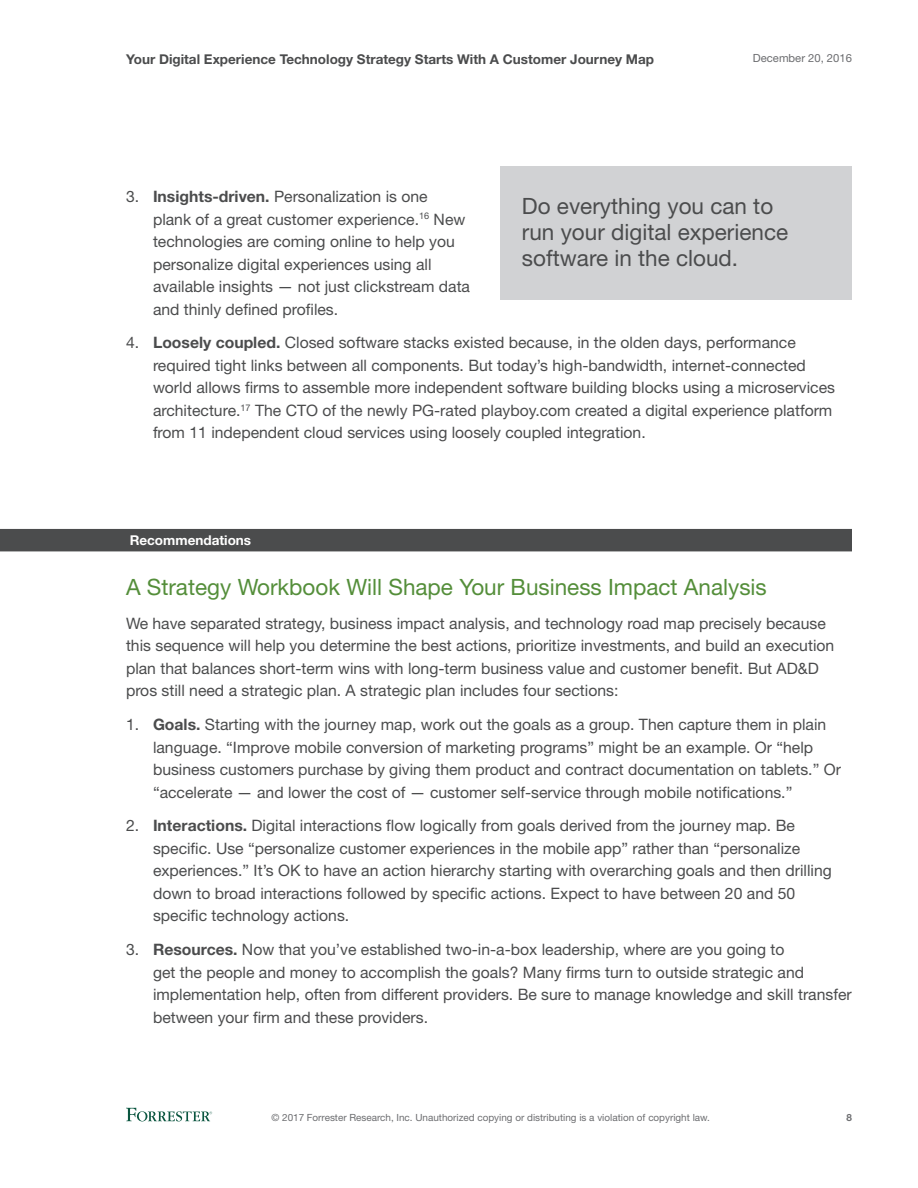
<style>
.page{position:relative;width:918px;height:1188px;background:#fff}
.page>*{position:absolute;margin:0;border:0;box-sizing:border-box;transform-origin:0 0}
.t1{font:22.5px/26.2px "Helvetica Neue LT Std";color:#4b4c4d}
.RecWIMHeading1{font:22.5px "Helvetica Neue LT Std";color:#548e3a}
.t2{font:15.75px/22.5px "Helvetica Neue LT Std";color:#4b4c4d}
.t3{font:700 13.5px "Helvetica Neue LT Std";color:#4b4c4d}
.RecWIMSectionLabel{font:700 13.5px "Helvetica Neue LT Std";color:#fff}
.t4{font:11.25px "Helvetica Neue LT Std";color:#6c6d70}
.t5{font:9.9px "Helvetica Neue LT Std";color:#6c6d70}
.t6{font:700 9.9px "Helvetica Neue LT Std";color:#6c6d70}
.s1{font-weight:700}
</style>
<div class="page">
<svg style="left:126px;top:1108px;width:86px;height:13px"></svg>
<div style="left:0;top:529px;width:852px;height:22px;background:#4b4c4d"></div>
<div style="left:501px;top:166px;width:351px;height:134px;background:#d1d2d4"></div>
<p class="t3" style="left:126px;top:50px;width:530px">Your Digital Experience Technology Strategy Starts With A Customer Journey Map</p>
<p class="t4" style="left:753px;top:51px;width:101px">December 20, 2016</p>
<p class="t2" style="left:153px;top:185px;width:319px;text-indent:-27px">3. <span class="s1">Insights-driven.</span> Personalization is one<br>plank of a great customer experience.<sup>16</sup> New technologies are coming online to help you personalize digital experiences using all available insights — not just clickstream data and thinly defined profiles.</p>
<p class="t2" style="left:153px;top:331px;width:684px;text-indent:-27px">4. <span class="s1">Loosely coupled.</span> Closed software stacks existed because, in the olden days, performance required tight links between all components. But today’s high-bandwidth, internet-connected world allows firms to assemble more independent software building blocks using a microservices architecture.<sup>17</sup> The CTO of the newly PG-rated playboy.com created a digital experience platform from 11 independent cloud services using loosely coupled integration.</p>
<p class="t1" style="left:522px;top:192px;width:268px">Do everything you can to run your digital experience software in the cloud.</p>
<p class="RecWIMSectionLabel" style="left:130px;top:532px;width:123px">Recommendations</p>
<p class="RecWIMHeading1" style="left:126px;top:574px;width:642px">A Strategy Workbook Will Shape Your Business Impact Analysis</p>
<p class="t2" style="left:126px;top:612px;width:710px">We have separated strategy, business impact analysis, and technology road map precisely because this sequence will help you determine the best actions, prioritize investments, and build an execution plan that balances short-term wins with long-term business value and customer benefit. But AD&amp;D pros still need a strategic plan. A strategic plan includes four sections:</p>
<p class="t2" style="left:153px;top:713px;width:689px;text-indent:-27px">1. <span class="s1">Goals.</span> Starting with the journey map, work out the goals as a group. Then capture them in plain language. “Improve mobile conversion of marketing programs” might be an example. Or “help business customers purchase by giving them product and contract documentation on tablets.” Or “accelerate — and lower the cost of — customer self-service through mobile notifications.”</p>
<p class="t2" style="left:153px;top:814px;width:680px;text-indent:-27px">2. <span class="s1">Interactions.</span> Digital interactions flow logically from goals derived from the journey map. Be specific. Use “personalize customer experiences in the mobile app” rather than “personalize experiences.” It’s OK to have an action hierarchy starting with overarching goals and then drilling down to broad interactions followed by specific actions. Expect to have between 20 and 50 specific technology actions.</p>
<p class="t2" style="left:153px;top:938px;width:700px;text-indent:-27px">3. <span class="s1">Resources.</span> Now that you’ve established two-in-a-box leadership, where are you going to<br>get the people and money to accomplish the goals? Many firms turn to outside strategic and implementation help, often from different providers. Be sure to manage knowledge and skill transfer between your firm and these providers.</p>
<p class="t5" style="left:272px;top:1112px;width:440px">© 2017 Forrester Research, Inc. Unauthorized copying or distributing is a violation of copyright law.</p>
<p class="t6" style="left:846px;top:1112px;width:7px">8</p>
</div>
